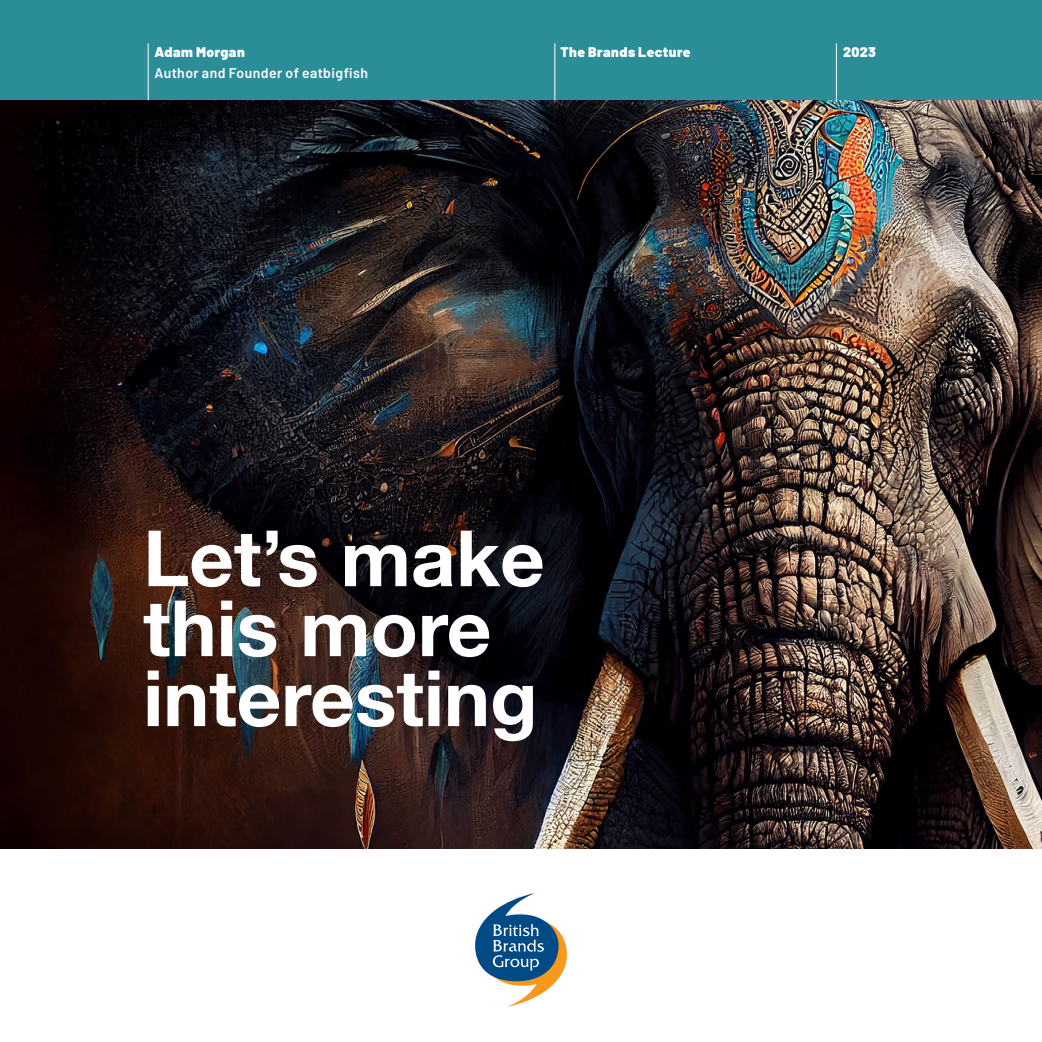
<style>
.page{position:relative;width:1042px;height:1042px;background:#fff}
.page>*{position:absolute;margin:0;border:0;box-sizing:border-box;transform-origin:0 0}
.t1{font:700 77.7px/70px "Helvetica Neue";color:#fff}
.t2{font:900 14px "Barlow";letter-spacing:.03em;color:#fff}
.t3{font:600 14px "Barlow";letter-spacing:.03em;color:#fff}
</style>
<div class="page">
<img style="left:0;top:99px;width:1042px;height:749px">
<div style="left:0;top:0;width:1042px;height:99px;background:#2b8d98"></div>
<hr style="left:148px;top:43px;width:1px;height:57px;background:#fff">
<hr style="left:554px;top:43px;width:1px;height:57px;background:#fff">
<hr style="left:836px;top:43px;width:1px;height:57px;background:#fff">
<svg style="left:475px;top:893px;width:92px;height:114px"></svg>
<p class="t2" style="left:154px;top:42px;width:92px">Adam Morgan</p>
<p class="t3" style="left:154px;top:63px;width:215px">Author and Founder of eatbigfish</p>
<p class="t2" style="left:560px;top:42px;width:131px">The Brands Lecture</p>
<p class="t2" style="left:843px;top:42px;width:34px">2023</p>
<h1 class="t1" style="left:143px;top:525px;width:403px">Let’s make this more interesting</h1>
</div>
